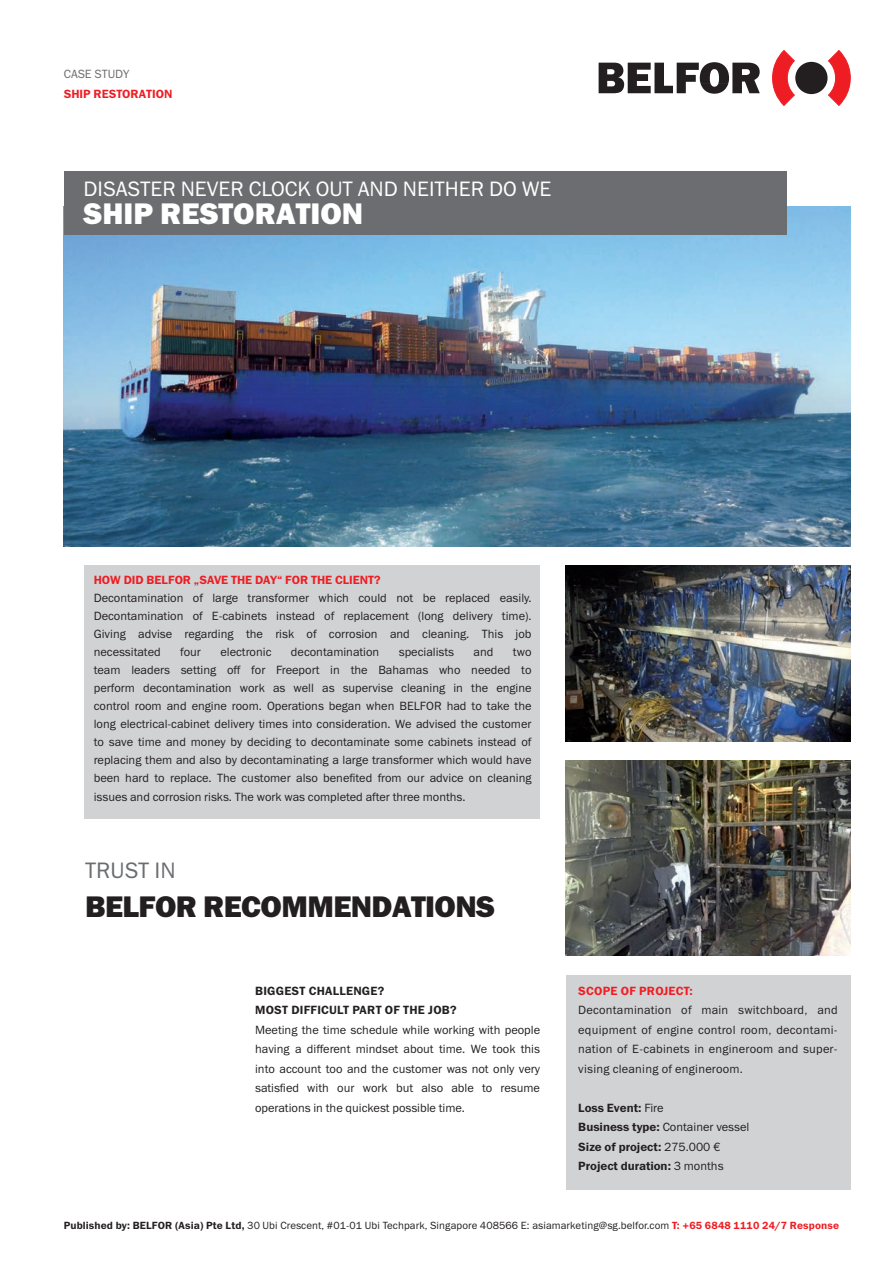
<style>
.page{position:relative;width:893px;height:1263px;background:#fff}
.page>*{position:absolute;margin:0;border:0;box-sizing:border-box;transform-origin:0 0}
.t1{font:30px "Franklin Gothic Heavy ITC";letter-spacing:-.02em;color:#231f20}
.t2{font:30px "Franklin Gothic Heavy ITC";color:#fff}
.t3{font:22.5px "Franklin Gothic Book ITC";color:#6c6d70}
.t4{font:21px "Franklin Gothic Book ITC";color:#fff}
.t5{font:12px/18px "Franklin Gothic Book ITC";color:#231f20;text-align:justify}
.t6{font:12px/19.5px "Franklin Gothic Demi ITC";letter-spacing:.02em;color:#231f20}
.t7{font:12px "Franklin Gothic Demi ITC";color:#ee1d23}
.t8{font:12px/19.5px "Franklin Gothic Demi ITC";color:#231f20}
.t9{font:12px "Franklin Gothic Demi ITC";letter-spacing:.02em;color:#ee1d23}
.t10{font:12px "Franklin Gothic Book ITC";color:#6c6d70}
.t11{font:10.5px "Franklin Gothic Book ITC";letter-spacing:.01em;color:#231f20}
.s1{font-family:"Franklin Gothic Book ITC"}
.s2{font-family:"Franklin Gothic Demi ITC"}
.s3{font-family:"Franklin Gothic Demi ITC";color:#ee1d23}
</style>
<div class="page">
<img style="left:64px;top:206px;width:786px;height:340px">
<svg style="left:599px;top:62px;width:161px;height:32px"></svg>
<div style="left:795px;top:62px;width:32px;height:32px;background:#231f20;border-radius:50%"></div>
<svg style="left:772px;top:50px;width:23px;height:56px"></svg>
<svg style="left:828px;top:50px;width:22px;height:56px"></svg>
<div style="left:64px;top:171px;width:723px;height:64px;background:#6c6d70"></div>
<img style="left:566px;top:566px;width:284px;height:175px">
<div style="left:84px;top:566px;width:455px;height:253px;background:#d1d2d4"></div>
<img style="left:566px;top:761px;width:284px;height:195px">
<div style="left:566px;top:975px;width:284px;height:215px;background:#d1d2d4"></div>
<p class="t10" style="left:64px;top:66px;width:67px">CASE STUDY</p>
<p class="t7" style="left:64px;top:86px;width:110px">SHIP RESTORATION</p>
<h3 class="t4" style="left:84px;top:175px;width:469px">DISASTER NEVER CLOCK OUT AND NEITHER DO WE</h3>
<h1 class="t2" style="left:84px;top:195px;width:281px">SHIP RESTORATION</h1>
<p class="t7" style="left:94px;top:572px;width:288px">HOW DID BELFOR „SAVE THE DAY“ FOR THE CLIENT?</p>
<p class="t5" style="left:94px;top:588px;width:439px">Decontamination of large transformer which could not be replaced easily.<br>Decontamination of E-cabinets instead of replacement (long delivery time).<br>Giving advise regarding the risk of corrosion and cleaning. This job necessitated</p>
<p class="t5" style="left:180px;top:642px;width:22px">four</p>
<p class="t5" style="left:220px;top:642px;width:52px">electronic</p>
<p class="t5" style="left:291px;top:642px;width:90px">decontamination</p>
<p class="t5" style="left:399px;top:642px;width:57px">specialists</p>
<p class="t5" style="left:474px;top:642px;width:21px">and</p>
<p class="t5" style="left:94px;top:642px;width:439px;text-indent:419px">two team leaders setting off for Freeport in the Bahamas who needed to perform decontamination work as well as supervise cleaning in the engine control room and engine room. Operations began when BELFOR had to take the long electrical-cabinet delivery times into consideration. We advised the customer to save time and money by deciding to decontaminate some cabinets instead of replacing them and also by decontaminating a large transformer which would have been hard to replace. The customer also benefited from our advice on cleaning</p>
<p class="t5" style="left:94px;top:788px;width:373px">issues and corrosion risks. The work was completed after three months.</p>
<h2 class="t3" style="left:85px;top:855px;width:92px">TRUST IN</h2>
<h1 class="t1" style="left:85px;top:887px;width:411px">BELFOR RECOMMENDATIONS</h1>
<p class="t6" style="left:255px;top:981px;width:203px">BIGGEST CHALLENGE?<br>MOST DIFFICULT PART OF THE JOB?</p>
<p class="t5" style="left:255px;top:1019px;width:287px;line-height:19.5px">Meeting the time schedule while working with people having a different mindset about time. We took this into account too and the customer was not only very satisfied with our work but also able to resume operations in the quickest possible time.</p>
<p class="t9" style="left:578px;top:983px;width:116px">SCOPE OF PROJECT:</p>
<p class="t5" style="left:578px;top:1000px;width:261px;line-height:19.5px">Decontamination of main switchboard, and equipment of engine control room, decontami&shy;nation of E-cabinets in engineroom and super&shy;vising cleaning of engineroom.</p>
<p class="t6" style="left:578px;top:1098px;width:87px">Loss Event: <span class="s1">Fire</span></p>
<p class="t5" style="left:578px;top:1118px;width:172px"><span class="s2">Business type:</span> Container vessel</p>
<p class="t8" style="left:578px;top:1137px;width:147px">Size of project: <span class="s1">275.000 €<br></span>Project duration: <span class="s1">3 months</span></p>
<p class="t11" style="left:64px;top:1219px;width:777px"><span class="s2">Published by: BELFOR (Asia) Pte Ltd,</span> 30 Ubi Crescent, #01-01 Ubi Techpark, Singapore 408566 E: asiamarketing@sg.belfor.com <span class="s3">T: +65 6848 1110 24/7 Response</span></p>
</div>
